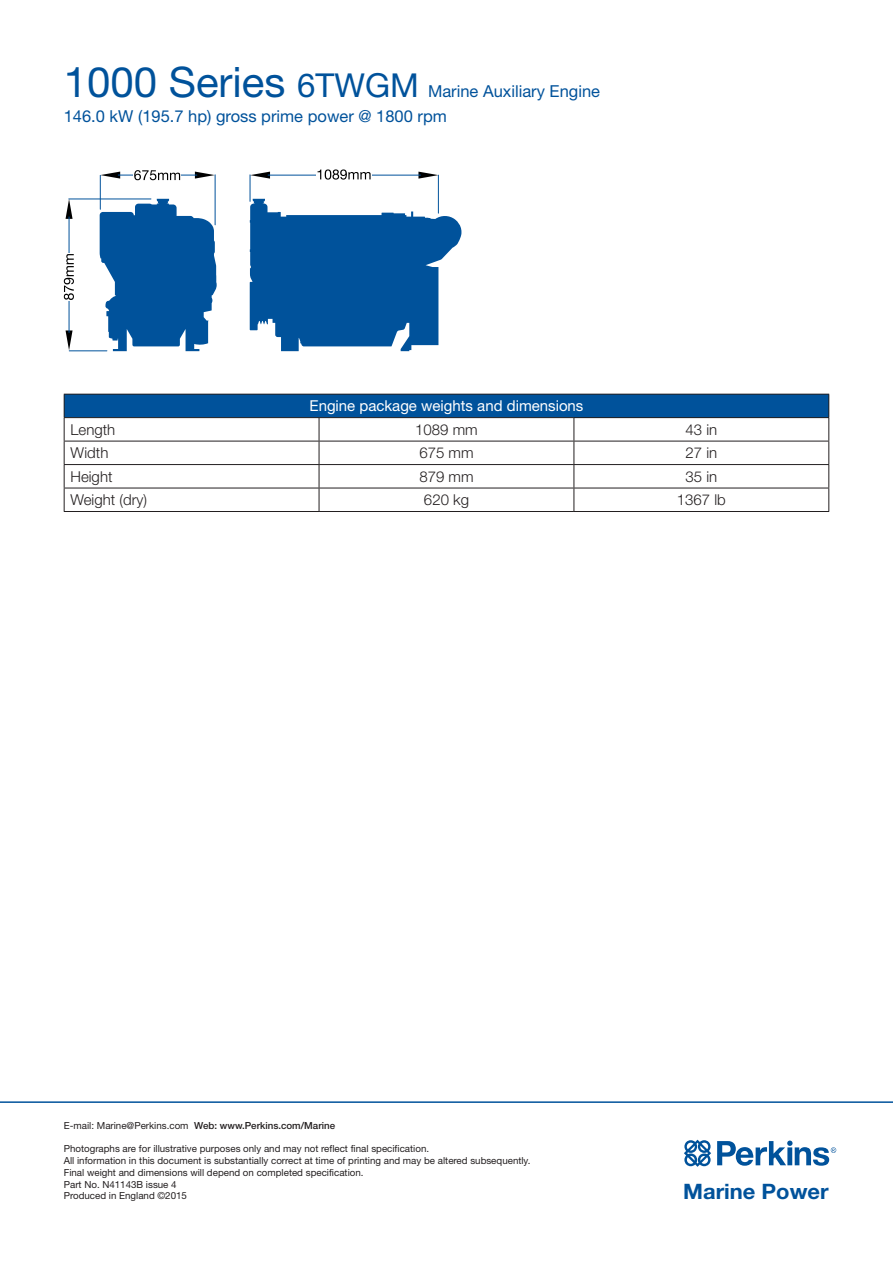
<style>
.page{position:relative;width:893px;height:1263px;background:#fff}
.page>*{position:absolute;margin:0;border:0;box-sizing:border-box;transform-origin:0 0}
.t1{font:700 21.3px "Helvetica Neue";color:#00529b}
.t2{font:16.5px/24.8px "Helvetica Neue";color:#00529b}
.Table_-_Text_Centred{font:300 15px "Helvetica Neue";color:#231f20}
.Table_-_Headings_Cen{font:15px "Helvetica Neue";color:#fff}
.Table_-_Text_Left__1{font:300 15px "Helvetica Neue";color:#231f20}
.t3{font:9.75px/11.7px "Helvetica Neue";color:#231f20}
.t4{font:500 9.75px "Helvetica Neue";color:#231f20}
.s1{font-size:42px}
.s2{font-size:33px}
.s3{font-weight:400}
</style>
<div class="page">
<svg style="left:684px;top:1139px;width:153px;height:28px"></svg>
<hr style="left:0;top:1101px;width:893px;height:2px;background:#00529b">
<div style="left:64px;top:394px;width:765px;height:24px;background:#00529b"></div>
<svg style="left:65px;top:418px;width:509px;height:93px"></svg>
<hr style="left:319px;top:417px;width:255px;height:1px;background:#231f20">
<hr style="left:574px;top:417px;width:255px;height:1px;background:#231f20">
<hr style="left:64px;top:441px;width:255px;height:1px;background:#231f20">
<hr style="left:319px;top:441px;width:255px;height:1px;background:#231f20">
<hr style="left:574px;top:441px;width:255px;height:1px;background:#231f20">
<hr style="left:64px;top:464px;width:255px;height:1px;background:#231f20">
<hr style="left:319px;top:464px;width:255px;height:1px;background:#231f20">
<hr style="left:574px;top:464px;width:255px;height:1px;background:#231f20">
<hr style="left:64px;top:488px;width:255px;height:1px;background:#231f20">
<hr style="left:319px;top:488px;width:255px;height:1px;background:#231f20">
<hr style="left:574px;top:488px;width:255px;height:1px;background:#231f20">
<svg style="left:574px;top:418px;width:1px;height:93px"></svg>
<hr style="left:64px;top:511px;width:255px;height:1px;background:#231f20">
<hr style="left:64px;top:394px;width:255px;height:1px;background:#231f20">
<svg style="left:64px;top:394px;width:1px;height:117px"></svg>
<hr style="left:319px;top:394px;width:255px;height:1px;background:#231f20">
<hr style="left:574px;top:394px;width:255px;height:1px;background:#231f20">
<hr style="left:64px;top:417px;width:255px;height:1px;background:#231f20">
<svg style="left:319px;top:418px;width:1px;height:93px"></svg>
<svg style="left:828px;top:394px;width:1px;height:117px"></svg>
<hr style="left:319px;top:511px;width:255px;height:1px;background:#231f20">
<hr style="left:574px;top:511px;width:255px;height:1px;background:#231f20">
<svg style="left:100px;top:199px;width:117px;height:152px"></svg>
<hr style="left:69px;top:199px;width:82px;height:1px;background:#00529b">
<hr style="left:69px;top:350px;width:38px;height:1px;background:#00529b">
<svg style="left:66px;top:199px;width:7px;height:20px"></svg>
<svg style="left:66px;top:330px;width:7px;height:20px"></svg>
<hr style="left:69px;top:217px;width:1px;height:115px;background:#00529b">
<hr style="left:215px;top:175px;width:1px;height:50px;background:#00529b">
<hr style="left:100px;top:175px;width:1px;height:34px;background:#00529b">
<svg style="left:100px;top:172px;width:20px;height:7px"></svg>
<svg style="left:195px;top:172px;width:20px;height:7px"></svg>
<hr style="left:118px;top:175px;width:79px;height:1px;background:#00529b">
<svg style="left:250px;top:169px;width:211px;height:182px"></svg>
<div style="left:63px;top:253px;width:16px;height:47px;background:#fff"></div>
<svg style="left:64px;top:254px;width:10px;height:46px"></svg>
<div style="left:134px;top:170px;width:47px;height:15px;background:#fff"></div>
<svg style="left:134px;top:170px;width:46px;height:10px"></svg>
<h2 class="t2" style="left:64px;top:78px;width:538px"><span class="s1">1000 Series</span> <span class="s2">6TWGM</span> Marine Auxiliary Engine<br>146.0 kW (195.7 hp) gross prime power @ 1800 rpm</h2>
<p class="Table_-_Headings_Cen" style="left:309px;top:397px;width:275px">Engine package weights and dimensions</p>
<p class="Table_-_Text_Left__1" style="left:71px;top:420px;width:46px">Length</p>
<p class="Table_-_Text_Centred" style="left:415px;top:420px;width:64px">1089 mm</p>
<p class="Table_-_Text_Centred" style="left:685px;top:420px;width:33px">43 in</p>
<p class="Table_-_Text_Left__1" style="left:71px;top:444px;width:39px">Width</p>
<p class="Table_-_Text_Centred" style="left:419px;top:444px;width:56px">675 mm</p>
<p class="Table_-_Text_Centred" style="left:685px;top:444px;width:33px">27 in</p>
<p class="Table_-_Text_Left__1" style="left:71px;top:467px;width:43px">Height</p>
<p class="Table_-_Text_Centred" style="left:419px;top:467px;width:56px">879 mm</p>
<p class="Table_-_Text_Centred" style="left:685px;top:467px;width:33px">35 in</p>
<p class="Table_-_Text_Left__1" style="left:71px;top:491px;width:78px">Weight (dry)</p>
<p class="Table_-_Text_Centred" style="left:424px;top:491px;width:47px">620 kg</p>
<p class="Table_-_Text_Centred" style="left:677px;top:491px;width:50px">1367 lb</p>
<p class="t4" style="left:64px;top:1120px;width:273px"><span class="s3">E-mail: Marine@Perkins.com</span> Web: www.Perkins.com/Marine</p>
<p class="t3" style="left:64px;top:1143px;width:468px">Photographs are for illustrative purposes only and may not reflect final specification.<br>All information in this document is substantially correct at time of printing and may be altered subsequently.<br>Final weight and dimensions will depend on completed specification.<br>Part No. N41143B issue 4<br>Produced in England ©2015</p>
<h1 class="t1" style="left:683px;top:1178px;width:147px">Marine Power</h1>
</div>
